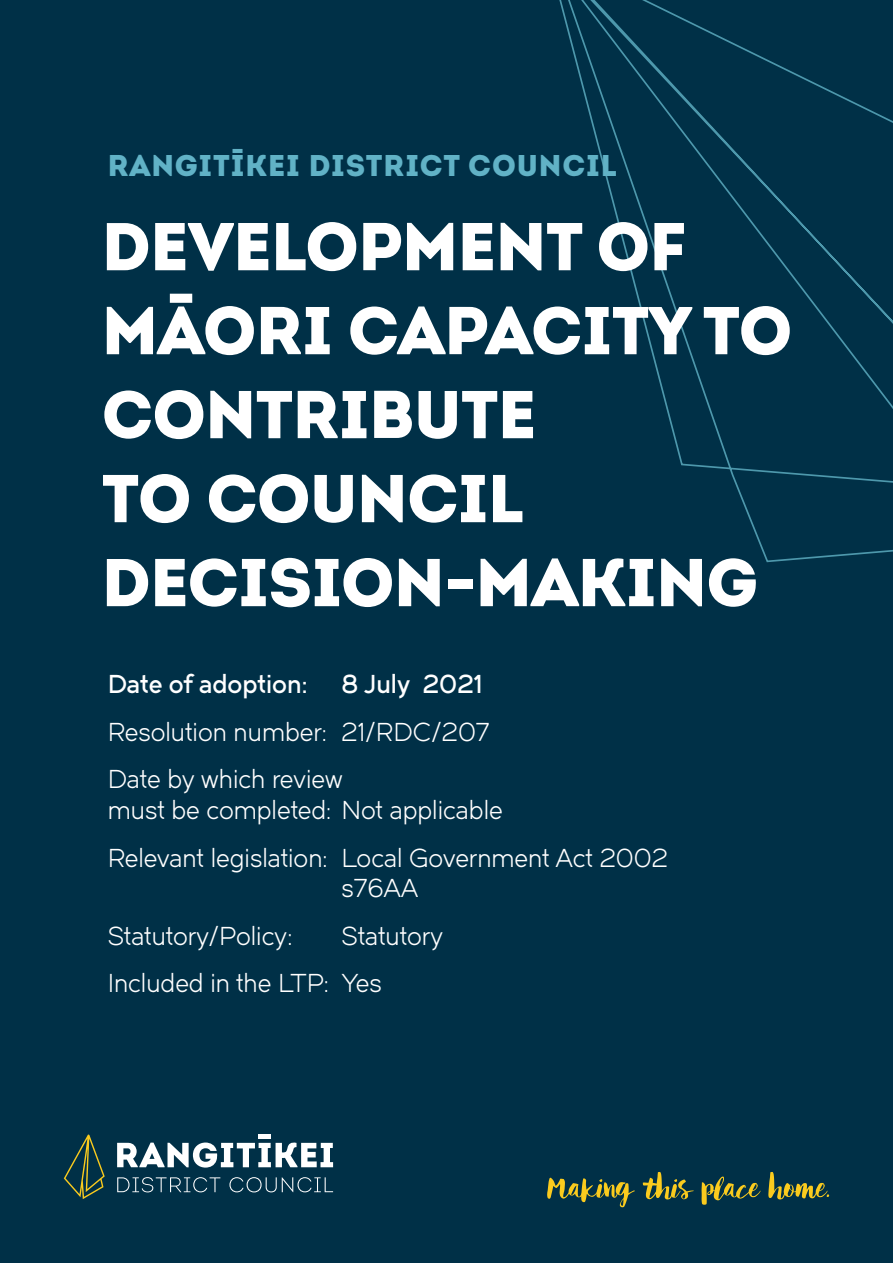
<style>
.page{position:relative;width:893px;height:1263px;background:#003047}
.page>*{position:absolute;margin:0;border:0;box-sizing:border-box;transform-origin:0 0}
.t1{font:900 67.5px/84px "Intro";letter-spacing:-.01em;color:#fff}
.t2{font:900 30px "Intro";letter-spacing:.03em;color:#61b2c6}
.t3{font:25.5px/47.5px "Dual 400";color:#fff}
.t4{font:25.5px "Dual 600";color:#fff}
</style>
<div class="page">
<svg style="left:117px;top:1142px;width:216px;height:25px"></svg>
<svg style="left:117px;top:1177px;width:103px;height:15px"></svg>
<svg style="left:229px;top:1177px;width:104px;height:15px"></svg>
<svg style="left:64px;top:1134px;width:41px;height:65px"></svg>
<hr style="left:258px;top:1135px;width:13px;height:4px;background:#fff">
<svg style="left:547px;top:1178px;width:88px;height:29px"></svg>
<svg style="left:643px;top:1172px;width:51px;height:27px"></svg>
<svg style="left:702px;top:1176px;width:58px;height:29px"></svg>
<svg style="left:768px;top:1172px;width:61px;height:27px"></svg>
<svg style="left:559px;top:0;width:334px;height:563px"></svg>
<p class="t2" style="left:108px;top:146px;width:510px">RANGITĪKEI DISTRICT COUNCIL</p>
<h1 class="t1" style="left:102px;top:204px;width:692px">DEVELOPMENT OF<br>MĀORI CAPACITY TO<br>CONTRIBUTE<br>TO COUNCIL<br>DECISION-MAKING</h1>
<p class="t4" style="left:108px;top:668px;width:201px">Date of adoption:</p>
<p class="t4" style="left:342px;top:668px;width:142px">8 July 2021</p>
<p class="t3" style="left:108px;top:708px;width:383px">Resolution number: 21/RDC/207<br>Date by which review</p>
<p class="t3" style="left:108px;top:786px;width:562px">must be completed: Not applicable<br>Relevant legislation: Local Government Act 2002</p>
<p class="t3" style="left:342px;top:864px;width:78px">s76AA</p>
<p class="t3" style="left:108px;top:912px;width:186px">Statutory/Policy:</p>
<p class="t3" style="left:108px;top:912px;width:337px;text-indent:234px">Statutory<br>Included in the LTP: Yes</p>
</div>
